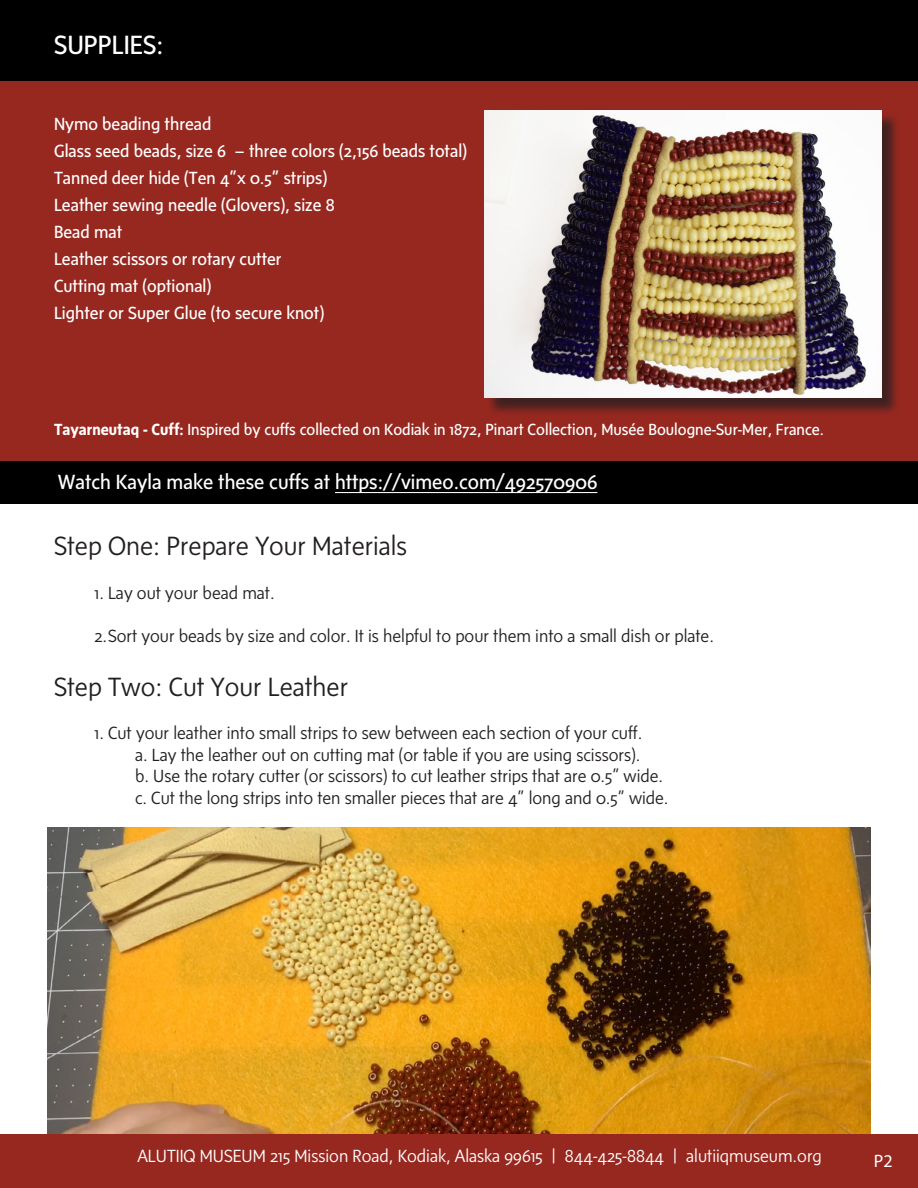
<style>
.page{position:relative;width:918px;height:1188px;background:#fff}
.page>*{position:absolute;margin:0;border:0;box-sizing:border-box;transform-origin:0 0}
.t1{font:300 27px "Sense";color:#231f20}
.t2{font:27px "Sense";color:#fff}
.t3{font:21px "Sense";color:#fff}
.t4{font:300 18px/21.6px "Sense";color:#231f20}
.t5{font:18px/27px "Sense";color:#fff}
.t6{font:300 18px "Sense";color:#fff}
.t7{font:18px "Myriad Pro";color:#fff}
.t8{font:16.5px "Sense";color:#fff}
.s1{font-weight:700}
</style>
<div class="page">
<div style="left:0;top:0;width:918px;height:467px;background:#972820"></div>
<div style="left:0;top:1134px;width:918px;height:54px;background:#972820"></div>
<div style="left:0;top:461px;width:918px;height:42px;background:#000"></div>
<div style="left:0;top:0;width:918px;height:81px;background:#000"></div>
<hr style="left:335px;top:492px;width:262px;height:1px;background:#fff">
<div style="left:486px;top:112px;width:415px;height:304px;background:#231f20;opacity:.75"></div>
<img style="left:484px;top:110px;width:398px;height:287px">
<img style="left:47px;top:827px;width:824px;height:307px">
<h1 class="t2" style="left:54px;top:29px;width:111px">SUPPLIES:</h1>
<p class="t5" style="left:54px;top:110px;width:415px">Nymo beading thread<br>Glass seed beads, size 6 – three colors (2,156 beads total)<br>Tanned deer hide (Ten 4”x 0.5” strips)<br>Leather sewing needle (Glovers), size 8<br>Bead mat<br>Leather scissors or rotary cutter<br>Cutting mat (optional)<br>Lighter or Super Glue (to secure knot)</p>
<p class="t8" style="left:54px;top:420px;width:772px"><span class="s1">Tayarneutaq - Cuff:</span> Inspired by cuffs collected on Kodiak in 1872, Pinart Collection, Musée Boulogne-Sur-Mer, France.</p>
<p class="t3" style="left:58px;top:470px;width:541px">Watch Kayla make these cuffs at https://vimeo.com/492570906</p>
<h1 class="t1" style="left:54px;top:531px;width:355px">Step One: Prepare Your Materials</h1>
<p class="t4" style="left:94px;top:581px;width:182px">1. Lay out your bead mat.</p>
<p class="t4" style="left:94px;top:625px;width:621px">2.Sort your beads by size and color. It is helpful to pour them into a small dish or plate.</p>
<h1 class="t1" style="left:54px;top:671px;width:295px">Step Two: Cut Your Leather</h1>
<p class="t4" style="left:135px;top:722px;width:535px;text-indent:-40px">1. Cut your leather into small strips to sew between each section of your cuff.<br>a. Lay the leather out on cutting mat (or table if you are using scissors).<br>b. Use the rotary cutter (or scissors) to cut leather strips that are 0.5” wide. c. Cut the long strips into ten smaller pieces that are 4” long and 0.5” wide.</p>
<p class="t6" style="left:137px;top:1146px;width:686px">ALUTIIQ MUSEUM 215 Mission Road, Kodiak, Alaska 99615 | 844-425-8844 | alutiiqmuseum.org</p>
<p class="t7" style="left:874px;top:1149px;width:20px">P2</p>
</div>
